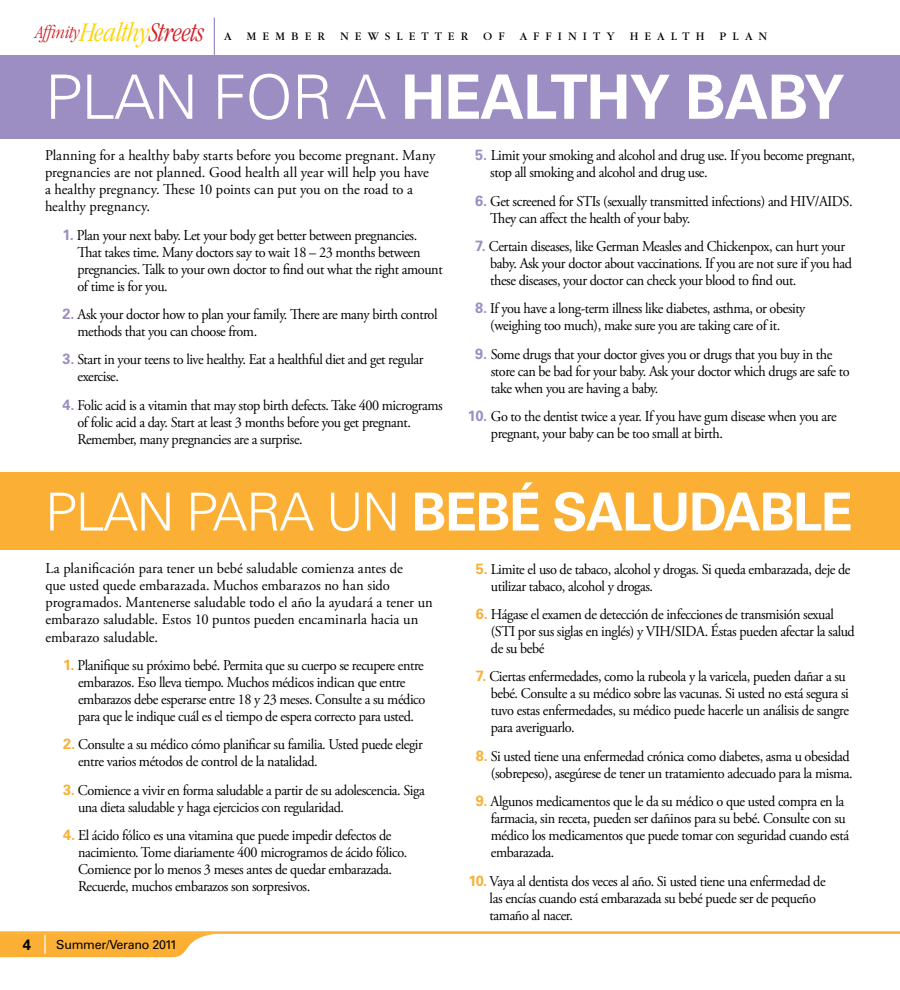
<style>
.page{position:relative;width:900px;height:990px;background:#fff}
.page>*{position:absolute;margin:0;border:0;box-sizing:border-box;transform-origin:0 0}
.t1{font:700 61.25px "Univers";color:#fff}
.t2{font:700 52.5px "Univers";color:#fff}
.t3{font:italic 17.5px "Garamond Lit Cd ITC";letter-spacing:-.025em;color:#d2232a}
.t4{font:15px/17px "Adobe Garamond Pro";letter-spacing:-.03em;color:#000;scale:.95 1}
.t5{font:15px/17px "Adobe Garamond Pro";color:#000}
.t6{font:700 15px "Univers";color:#000}
.t7{font:12.5px "Univers";letter-spacing:-.02em;color:#000}
.t8{font:11.25px "Garamond Itc T";letter-spacing:.54em;color:#000}
.s1{font-size:26.25px;color:#ffd200}
.s2{font-size:26.25px}
.s3{font-weight:300}
.s4{font-family:"Univers";font-weight:700;font-size:14.88px;color:#9c8dc3}
.s5{font-family:"Univers";font-weight:700;font-size:14.88px;color:#fbaf34}
</style>
<div class="page">
<svg style="left:0;top:934px;width:215px;height:23px;background:#fbb84b"></svg>
<hr style="left:214px;top:18px;width:1px;height:38px;background:#9c8dc3">
<div style="left:0;top:57px;width:900px;height:82px;background:#9c8dc3"></div>
<hr style="left:0;top:55px;width:900px;height:3px;background:#9c8dc3">
<hr style="left:0;top:931px;width:900px;height:3px;background:#fbaf34">
<div style="left:0;top:472px;width:900px;height:78px;background:#fbaf34"></div>
<p class="t3" style="left:35px;top:23px;width:171px">Affinity<span class="s1">Healthy</span><span class="s2">Streets</span></p>
<p class="t8" style="left:224px;top:29px;width:9px">A</p>
<p class="t8" style="left:246px;top:29px;width:80px">MEMBER</p>
<p class="t8" style="left:340px;top:29px;width:130px">NEWSLETTER</p>
<p class="t8" style="left:483px;top:29px;width:23px">O F</p>
<p class="t8" style="left:520px;top:29px;width:97px">AFFINITY</p>
<p class="t8" style="left:630px;top:29px;width:76px">HEALTH</p>
<p class="t8" style="left:720px;top:29px;width:49px">PLAN</p>
<h1 class="t1" style="left:45px;top:61px;width:794px"><span class="s3">PLAN FOR A</span> HEALTHY BABY</h1>
<p class="t5" style="left:45px;top:147px;width:392px">Planning for a healthy baby starts before you become pregnant. Many pregnancies are not planned. Good health all year will help you have a healthy pregnancy. These 10 points can put you on the road to a healthy pregnancy.</p>
<p class="t4" style="left:77px;top:227px;width:386px;text-indent:-15px"><span class="s4">1.</span> Plan your next baby. Let your body get better between pregnancies.<br>That takes time. Many doctors say to wait 18 – 23 months between pregnancies. Talk to your own doctor to find out what the right amount of time is for you.</p>
<p class="t4" style="left:77px;top:306px;width:381px;text-indent:-15px"><span class="s4">2.</span> Ask your doctor how to plan your family. There are many birth control methods that you can choose from.</p>
<p class="t4" style="left:77px;top:352px;width:366px;text-indent:-15px"><span class="s4">3.</span> Start in your teens to live healthy. Eat a healthful diet and get regular exercise.</p>
<p class="t4" style="left:77px;top:397px;width:386px;text-indent:-15px"><span class="s4">4.</span> Folic acid is a vitamin that may stop birth defects. Take 400 micrograms of folic acid a day. Start at least 3 months before you get pregnant.<br>Remember, many pregnancies are a surprise.</p>
<p class="t4" style="left:490px;top:148px;width:385px;text-indent:-15px"><span class="s4">5.</span> Limit your smoking and alcohol and drug use. If you become pregnant, stop all smoking and alcohol and drug use.</p>
<p class="t4" style="left:490px;top:193px;width:383px;text-indent:-15px"><span class="s4">6.</span> Get screened for STIs (sexually transmitted infections) and HIV/AIDS.<br>They can affect the health of your baby.</p>
<p class="t4" style="left:490px;top:238px;width:382px;text-indent:-15px"><span class="s4">7.</span> Certain diseases, like German Measles and Chickenpox, can hurt your baby. Ask your doctor about vaccinations. If you are not sure if you had these diseases, your doctor can check your blood to find out.</p>
<p class="t4" style="left:490px;top:301px;width:333px;text-indent:-15px"><span class="s4">8.</span> If you have a long-term illness like diabetes, asthma, or obesity (weighing too much), make sure you are taking care of it.</p>
<p class="t4" style="left:491px;top:346px;width:379px;text-indent:-16px"><span class="s4">9.</span> Some drugs that your doctor gives you or drugs that you buy in the store can be bad for your baby. Ask your doctor which drugs are safe to take when you are having a baby.</p>
<p class="t4" style="left:491px;top:408px;width:365px;text-indent:-23px"><span class="s4">10.</span> Go to the dentist twice a year. If you have gum disease when you are pregnant, your baby can be too small at birth.</p>
<h2 class="t2" style="left:45px;top:481px;width:809px"><span class="s3">PLAN PARA UN</span> BEBÉ SALUDABLE</h2>
<p class="t5" style="left:46px;top:561px;width:389px">La planificación para tener un bebé saludable comienza antes de<br>que usted quede embarazada. Muchos embarazos no han sido programados. Mantenerse saludable todo el año la ayudará a tener un embarazo saludable. Estos 10 puntos pueden encaminarla hacia un embarazo saludable.</p>
<p class="t4" style="left:78px;top:657px;width:367px;text-indent:-15px"><span class="s5">1.</span> Planifique su próximo bebé. Permita que su cuerpo se recupere entre embarazos. Eso lleva tiempo. Muchos médicos indican que entre embarazos debe esperarse entre 18 y 23 meses. Consulte a su médico para que le indique cuál es el tiempo de espera correcto para usted.</p>
<p class="t4" style="left:78px;top:737px;width:364px;text-indent:-15px"><span class="s5">2.</span> Consulte a su médico cómo planificar su familia. Usted puede elegir entre varios métodos de control de la natalidad.</p>
<p class="t4" style="left:78px;top:782px;width:366px;text-indent:-15px"><span class="s5">3.</span> Comience a vivir en forma saludable a partir de su adolescencia. Siga una dieta saludable y haga ejercicios con regularidad.</p>
<p class="t4" style="left:78px;top:827px;width:348px;text-indent:-15px"><span class="s5">4.</span> El ácido fólico es una vitamina que puede impedir defectos de nacimiento. Tome diariamente 400 microgramos de ácido fólico.<br>Comience por lo menos 3 meses antes de quedar embarazada.<br>Recuerde, muchos embarazos son sorpresivos.</p>
<p class="t6" style="left:23px;top:936px;width:10px">4</p>
<p class="t7" style="left:56px;top:938px;width:122px">Summer/Verano 2011</p>
<p class="t4" style="left:491px;top:561px;width:380px;text-indent:-15px"><span class="s5">5.</span> Limite el uso de tabaco, alcohol y drogas. Si queda embarazada, deje de utilizar tabaco, alcohol y drogas.</p>
<p class="t4" style="left:491px;top:606px;width:385px;text-indent:-15px"><span class="s5">6.</span> Hágase el examen de detección de infecciones de transmisión sexual (STI por sus siglas en inglés) y VIH/SIDA. Éstas pueden afectar la salud de su bebé</p>
<p class="t4" style="left:491px;top:669px;width:379px;text-indent:-15px"><span class="s5">7.</span> Ciertas enfermedades, como la rubeola y la varicela, pueden dañar a su bebé. Consulte a su médico sobre las vacunas. Si usted no está segura si tuvo estas enfermedades, su médico puede hacerle un análisis de sangre para averiguarlo.</p>
<p class="t4" style="left:476px;top:748px;width:398px;text-align:right"><span class="s5">8.</span> Si usted tiene una enfermedad crónica como diabetes, asma u obesidad (sobrepeso), asegúrese de tener un tratamiento adecuado para la misma.</p>
<p class="t4" style="left:491px;top:793px;width:379px;text-indent:-15px"><span class="s5">9.</span> Algunos medicamentos que le da su médico o que usted compra en la farmacia, sin receta, pueden ser dañinos para su bebé. Consulte con su médico los medicamentos que puede tomar con seguridad cuando está embarazada.</p>
<p class="t4" style="left:490px;top:873px;width:355px;text-indent:-21px"><span class="s5">10.</span> Vaya al dentista dos veces al año. Si usted tiene una enfermedad de las encías cuando está embarazada su bebé puede ser de pequeño tamaño al nacer.</p>
</div>
